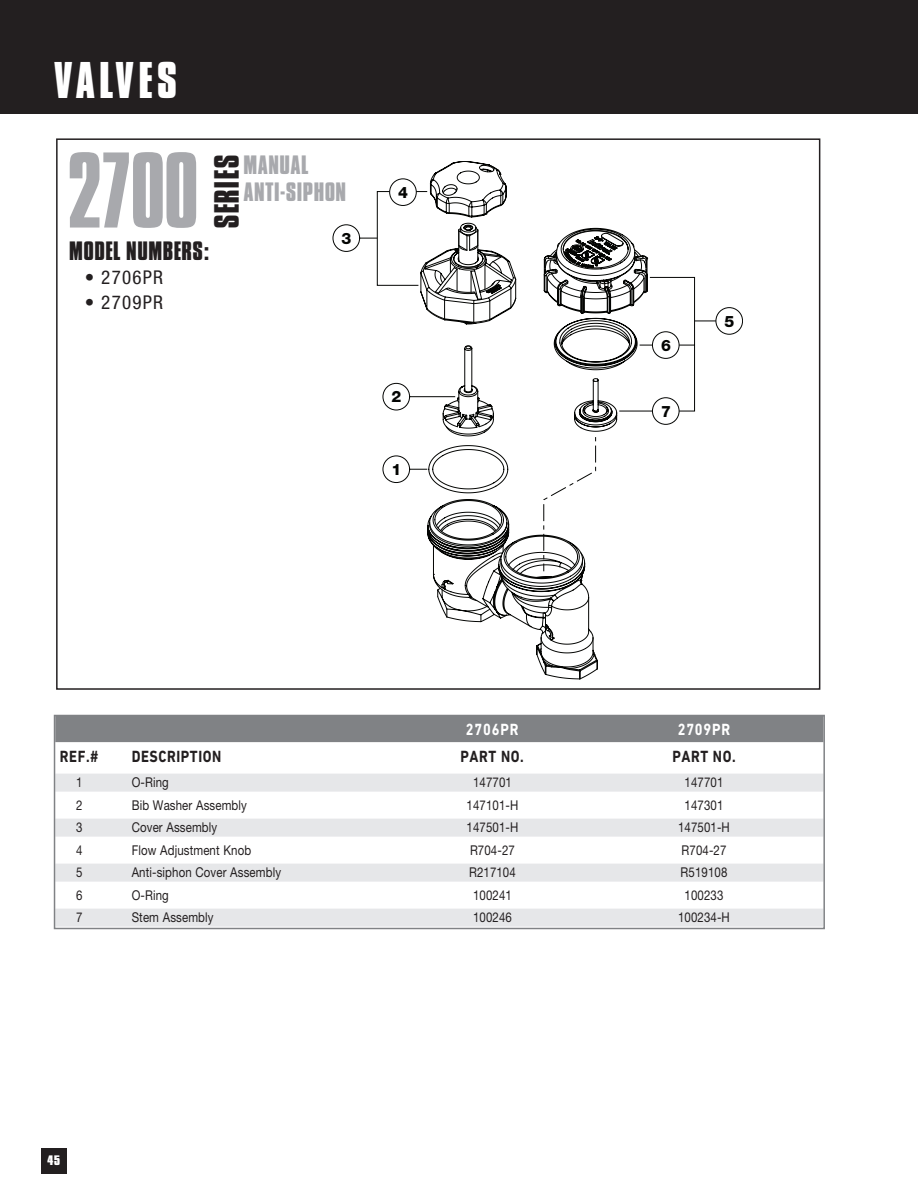
<style>
.page{position:relative;width:918px;height:1188px;background:#fff}
.page>*{position:absolute;margin:0;border:0;box-sizing:border-box;transform-origin:0 0}
.t1{font:92.4px "Compacta BT";color:#a8a9ad}
.t2{font:700 45px "Compacta SHOP";letter-spacing:.12em;color:#fff}
.t3{font:700 30.6px "Compacta SHOP";letter-spacing:.065em;color:#231f20}
.t4{font:700 23.1px "Compacta SHOP";letter-spacing:.05em;color:#a8a9ad}
.t5{font:700 23.1px "Compacta SHOP";letter-spacing:.05em;color:#231f20}
.t6{font:condensed 19.05px "Helvetica Neue";letter-spacing:.065em;color:#231f20}
.t7{font:700 16.5px "DIN Next LT Pro";letter-spacing:.04em;color:#231f20;scale:.85 1}
.t8{font:700 16.5px "DIN Next LT Pro";letter-spacing:.06em;color:#fff;scale:.85 1}
.t9{font:800 15.75px "Helvetica Neue";color:#040503}
.t10{font:13.5px "Helvetica Neue";letter-spacing:.01em;color:#231f20;scale:.85 1}
.t11{font:700 12px "Compacta SHOP";color:#fff;scale:1.15 1}
</style>
<div class="page">
<div style="left:0;top:0;width:918px;height:114px;background:#231f20"></div>
<div style="left:41px;top:1148px;width:25px;height:25px;background:#231f20"></div>
<hr style="left:695px;top:321px;width:45px;height:1px;background:#040503">
<div style="left:716px;top:308px;width:27px;height:26px;background:#fff;border-radius:50%"></div>
<div style="left:716px;top:307px;width:27px;height:28px;border:1px solid #040503;border-radius:50%"></div>
<svg style="left:333px;top:161px;width:362px;height:518px"></svg>
<div style="left:55px;top:715px;width:768px;height:27px;background:#808285"></div>
<div style="left:55px;top:774px;width:768px;height:18px;background:#e6e7e9"></div>
<div style="left:55px;top:819px;width:768px;height:18px;background:#e6e7e9"></div>
<div style="left:55px;top:864px;width:768px;height:18px;background:#e6e7e9"></div>
<div style="left:55px;top:909px;width:768px;height:18px;background:#e6e7e9"></div>
<div style="left:54px;top:715px;width:771px;height:214px;border:2px solid #808285"></div>
<p class="t2" style="left:55px;top:52px;width:124px">VALVES</p>
<p class="t1" style="left:67px;top:137px;width:134px">2700</p>
<p class="t5" style="left:69px;top:236px;width:141px">MODEL NUMBERS:</p>
<p class="t6" style="left:85px;top:266px;width:80px">• 2706PR</p>
<p class="t6" style="left:85px;top:291px;width:80px">• 2709PR</p>
<p class="t3" style="left:207px;top:228px;width:75px;rotate:-90deg">SERIES</p>
<p class="t4" style="left:244px;top:151px;width:66px">MANUAL</p>
<p class="t4" style="left:244px;top:177px;width:104px">ANTI-SIPHON</p>
<p class="t9" style="left:342px;top:229px;width:11px">3</p>
<p class="t9" style="left:398px;top:183px;width:11px">4</p>
<p class="t9" style="left:392px;top:387px;width:11px">2</p>
<p class="t9" style="left:392px;top:460px;width:11px">1</p>
<p class="t9" style="left:661px;top:336px;width:11px">6</p>
<p class="t9" style="left:661px;top:402px;width:11px">7</p>
<p class="t9" style="left:725px;top:312px;width:11px">5</p>
<p class="t8" style="left:466px;top:719px;width:63px">2706PR</p>
<p class="t8" style="left:678px;top:719px;width:63px">2709PR</p>
<p class="t7" style="left:60px;top:746px;width:46px">REF.#</p>
<p class="t7" style="left:132px;top:746px;width:107px">DESCRIPTION</p>
<p class="t7" style="left:461px;top:746px;width:76px">PART NO.</p>
<p class="t7" style="left:672px;top:746px;width:76px">PART NO.</p>
<p class="t10" style="left:76px;top:774px;width:9px">1</p>
<p class="t10" style="left:132px;top:774px;width:45px">O-Ring</p>
<p class="t10" style="left:473px;top:774px;width:47px">147701</p>
<p class="t10" style="left:685px;top:774px;width:47px">147701</p>
<p class="t10" style="left:76px;top:797px;width:9px">2</p>
<p class="t10" style="left:132px;top:797px;width:137px">Bib Washer Assembly</p>
<p class="t10" style="left:467px;top:797px;width:62px">147101-H</p>
<p class="t10" style="left:685px;top:797px;width:47px">147301</p>
<p class="t10" style="left:76px;top:819px;width:9px">3</p>
<p class="t10" style="left:132px;top:819px;width:102px">Cover Assembly</p>
<p class="t10" style="left:467px;top:819px;width:62px">147501-H</p>
<p class="t10" style="left:678px;top:819px;width:62px">147501-H</p>
<p class="t10" style="left:76px;top:842px;width:9px">4</p>
<p class="t10" style="left:132px;top:842px;width:142px">Flow Adjustment Knob</p>
<p class="t10" style="left:470px;top:842px;width:54px">R704-27</p>
<p class="t10" style="left:682px;top:842px;width:54px">R704-27</p>
<p class="t10" style="left:76px;top:864px;width:9px">5</p>
<p class="t10" style="left:132px;top:864px;width:177px">Anti-siphon Cover Assembly</p>
<p class="t10" style="left:469px;top:864px;width:57px">R217104</p>
<p class="t10" style="left:681px;top:864px;width:57px">R519108</p>
<p class="t10" style="left:76px;top:887px;width:9px">6</p>
<p class="t10" style="left:132px;top:887px;width:45px">O-Ring</p>
<p class="t10" style="left:473px;top:887px;width:47px">100241</p>
<p class="t10" style="left:685px;top:887px;width:47px">100233</p>
<p class="t10" style="left:76px;top:909px;width:9px">7</p>
<p class="t10" style="left:132px;top:909px;width:98px">Stem Assembly</p>
<p class="t10" style="left:473px;top:909px;width:47px">100246</p>
<p class="t10" style="left:678px;top:909px;width:62px">100234-H</p>
<p class="t11" style="left:48px;top:1153px;width:12px">45</p>
</div>
